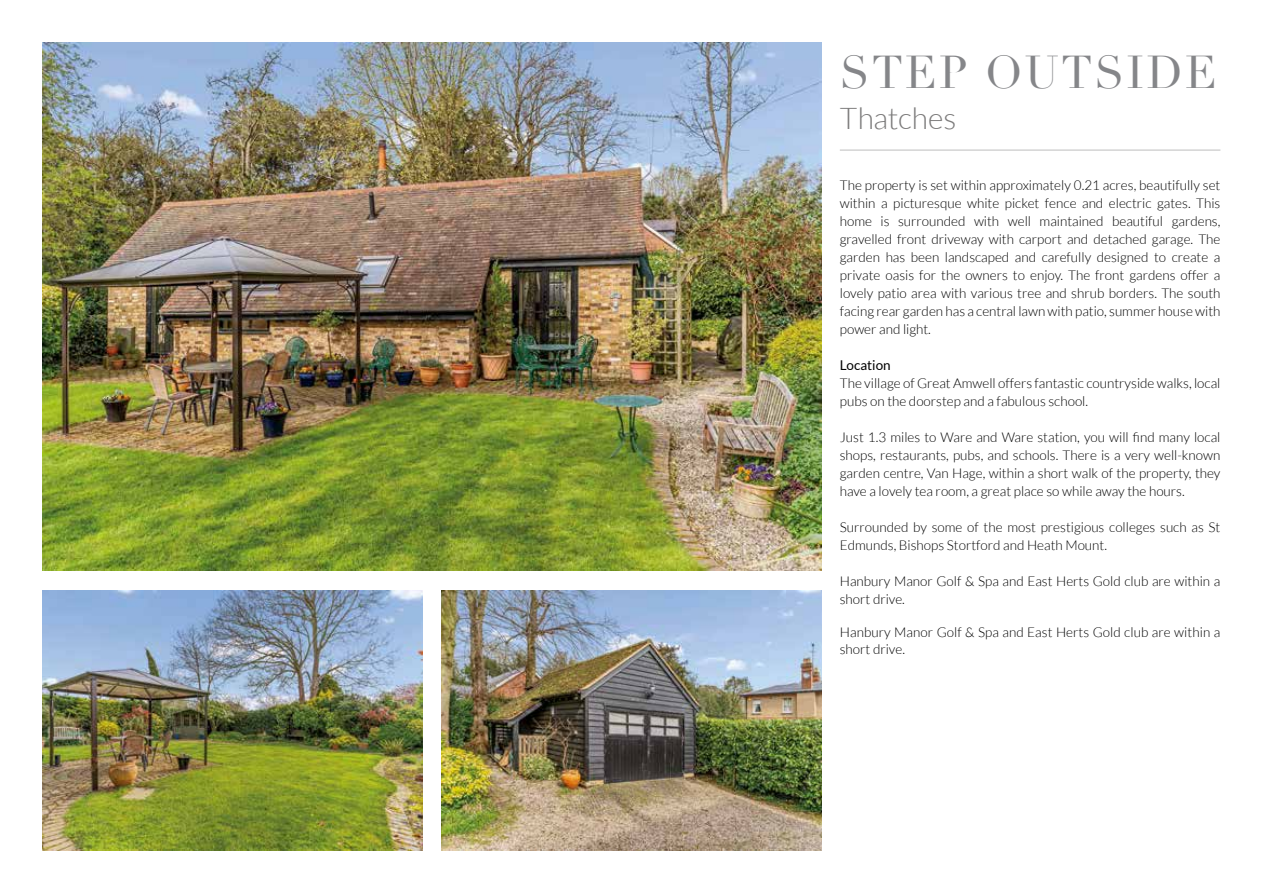
<style>
.page{position:relative;width:1263px;height:893px;background:#fff}
.page>*{position:absolute;margin:0;border:0;box-sizing:border-box;transform-origin:0 0}
.t1{font:45px "Didot";letter-spacing:.05em;color:#858689}
.t2{font:300 30px "Lato";letter-spacing:-.005em;color:#7c7b7b}
.t3{font:300 13.5px/18px "Lato";color:#000}
.t4{font:13.5px "Lato";color:#000}
</style>
<div class="page">
<hr style="left:840px;top:150px;width:380px;height:1px;background:#bebebe">
<img style="left:43px;top:43px;width:778px;height:528px">
<img style="left:43px;top:590px;width:379px;height:260px">
<img style="left:441px;top:590px;width:380px;height:260px">
<h1 class="t1" style="left:840px;top:45px;width:379px">STEP OUTSIDE</h1>
<h2 class="t2" style="left:840px;top:102px;width:118px">Thatches</h2>
<p class="t3" style="left:840px;top:177px;width:382px;text-align:justify">The property is set within approximately 0.21 acres, beautifully set within a picturesque white picket fence and electric gates. This home is surrounded with well maintained beautiful gardens, gravelled front driveway with carport and detached garage. The garden has been landscaped and carefully designed to create a private oasis for the owners to enjoy. The front gardens offer a lovely patio area with various tree and shrub borders. The south facing rear garden has a central lawn with patio, summer house with power and light.</p>
<p class="t4" style="left:840px;top:358px;width:52px">Location</p>
<p class="t3" style="left:840px;top:375px;width:382px">The village of Great Amwell offers fantastic countryside walks, local pubs on the doorstep and a fabulous school.</p>
<p class="t3" style="left:840px;top:429px;width:382px;text-align:justify">Just 1.3 miles to Ware and Ware station, you will find many local shops, restaurants, pubs, and schools. There is a very well-known garden centre, Van Hage, within a short walk of the property, they have a lovely tea room, a great place so while away the hours.</p>
<p class="t3" style="left:840px;top:519px;width:382px">Surrounded by some of the most prestigious colleges such as St<br>Edmunds, Bishops Stortford and Heath Mount.</p>
<p class="t3" style="left:840px;top:573px;width:382px">Hanbury Manor Golf &amp; Spa and East Herts Gold club are within a short drive.</p>
<p class="t3" style="left:840px;top:624px;width:382px;line-height:16.5px">Hanbury Manor Golf &amp; Spa and East Herts Gold club are within a short drive.</p>
</div>
